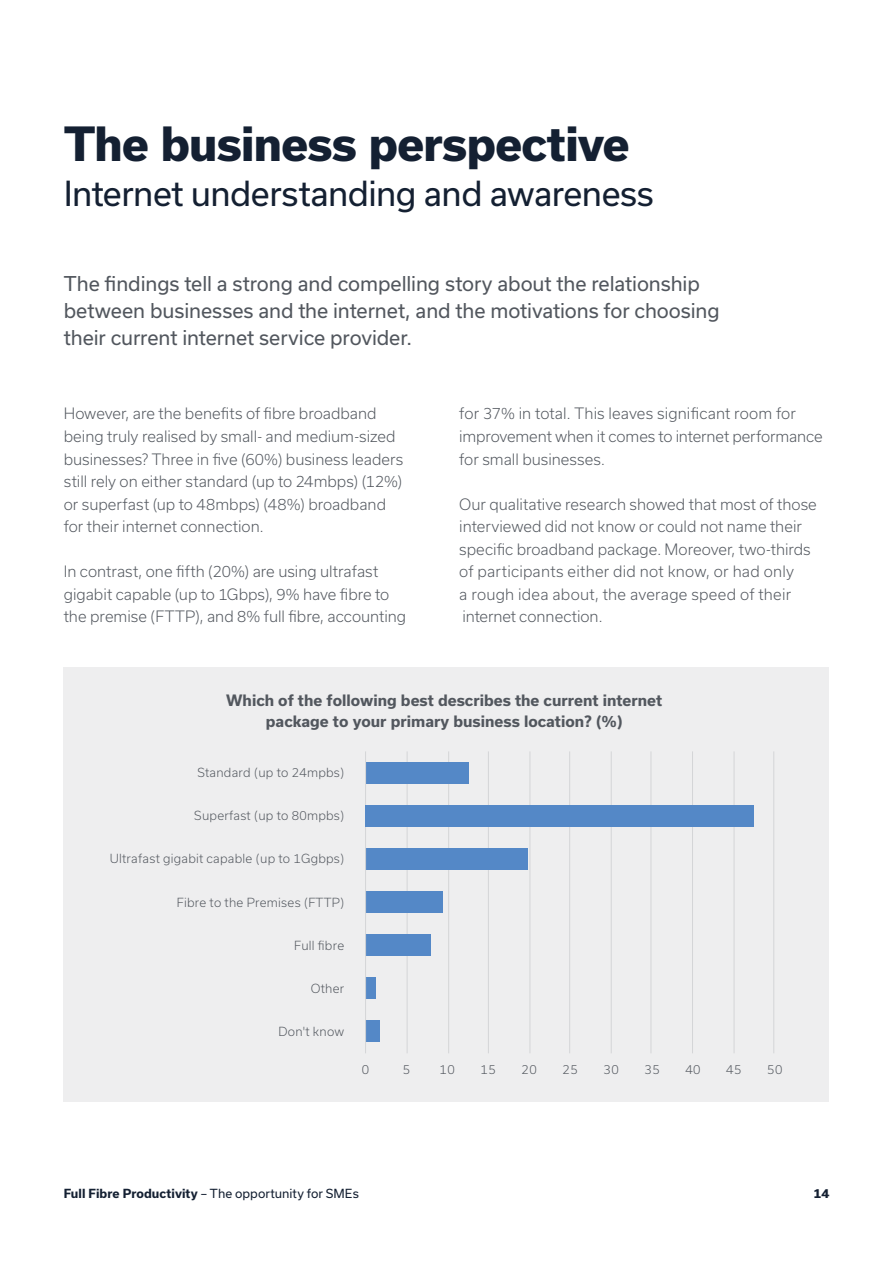
<style>
.page{position:relative;width:893px;height:1263px;background:#fff}
.page>*{position:absolute;margin:0;border:0;box-sizing:border-box;transform-origin:0 0}
.t1{font:800 45px "Usual";letter-spacing:-.015em;color:#142032}
.t2{font:33px "Usual";letter-spacing:-.015em;color:#142032}
.t3{font:19.5px/27px "Usual";letter-spacing:-.005em;color:#52575e}
.t4{font:300 15px/22.5px "Usual";color:#52575e}
.t5{font:700 15px/21px "Usual";color:#52575e;text-align:center}
.t6{font:300 12px "Usual";letter-spacing:.02em;color:#52575e}
.t7{font:12px "Usual";letter-spacing:.005em;color:#142032}
.t8{font:800 12px "Usual";color:#142032}
.s1{font-weight:700}
</style>
<div class="page">
<div style="left:64px;top:668px;width:765px;height:434px;background:#eeeeef"></div>
<hr style="left:407px;top:751px;width:1px;height:302px;background:#d4d5d7">
<hr style="left:448px;top:751px;width:1px;height:302px;background:#d4d5d7">
<hr style="left:488px;top:751px;width:1px;height:302px;background:#d4d5d7">
<hr style="left:530px;top:751px;width:1px;height:302px;background:#d4d5d7">
<hr style="left:569px;top:751px;width:1px;height:302px;background:#d4d5d7">
<hr style="left:611px;top:751px;width:1px;height:302px;background:#d4d5d7">
<hr style="left:651px;top:751px;width:1px;height:302px;background:#d4d5d7">
<hr style="left:692px;top:751px;width:1px;height:302px;background:#d4d5d7">
<hr style="left:734px;top:751px;width:1px;height:302px;background:#d4d5d7">
<hr style="left:773px;top:751px;width:1px;height:302px;background:#d4d5d7">
<div style="left:366px;top:1020px;width:14px;height:22px;background:#5488c7"></div>
<div style="left:366px;top:977px;width:10px;height:22px;background:#5488c7"></div>
<div style="left:366px;top:934px;width:65px;height:22px;background:#5488c7"></div>
<div style="left:366px;top:891px;width:77px;height:21px;background:#5488c7"></div>
<div style="left:366px;top:848px;width:162px;height:21px;background:#5488c7"></div>
<div style="left:366px;top:762px;width:102px;height:21px;background:#5488c7"></div>
<hr style="left:365px;top:751px;width:1px;height:302px;background:#d4d5d7">
<div style="left:366px;top:805px;width:388px;height:21px;background:#5488c7"></div>
<h1 class="t1" style="left:64px;top:118px;width:567px">The business perspective</h1>
<h2 class="t2" style="left:64px;top:175px;width:591px">Internet understanding and awareness</h2>
<h3 class="t3" style="left:64px;top:270px;width:657px">The findings tell a strong and compelling story about the relationship between businesses and the internet, and the motivations for choosing their current internet service provider.</h3>
<p class="t4" style="left:64px;top:403px;width:341px">However, are the benefits of fibre broadband being truly realised by small- and medium-sized businesses? Three in five (60%) business leaders still rely on either standard (up to 24mbps) (12%) or superfast (up to 48mbps) (48%) broadband for their internet connection.</p>
<p class="t4" style="left:64px;top:560px;width:344px">In contrast, one fifth (20%) are using ultrafast gigabit capable (up to 1Gbps), 9% have fibre to the premise (FTTP), and 8% full fibre, accounting</p>
<p class="t4" style="left:459px;top:403px;width:365px">for 37% in total. This leaves significant room for improvement when it comes to internet performance for small businesses.</p>
<p class="t4" style="left:459px;top:493px;width:359px">Our qualitative research showed that most of those interviewed did not know or could not name their specific broadband package. Moreover, two-thirds of participants either did not know, or had only<br>a rough idea about, the average speed of their internet connection.</p>
<p class="t5" style="left:226px;top:690px;width:438px">Which of the following best describes the current internet package to your primary business location? (%)</p>
<p class="t6" style="left:197px;top:765px;width:148px">Standard (up to 24mpbs)</p>
<p class="t6" style="left:194px;top:809px;width:152px">Superfast (up to 80mpbs)</p>
<p class="t6" style="left:110px;top:852px;width:236px">Ultrafast gigabit capable (up to 1Ggbps)</p>
<p class="t6" style="left:177px;top:895px;width:169px">Fibre to the Premises (FTTP)</p>
<p class="t6" style="left:294px;top:938px;width:52px">Full fibre</p>
<p class="t6" style="left:311px;top:981px;width:35px">Other</p>
<p class="t6" style="left:278px;top:1025px;width:67px">Don't know</p>
<p class="t6" style="left:362px;top:1063px;width:9px">0</p>
<p class="t6" style="left:403px;top:1063px;width:9px">5</p>
<p class="t6" style="left:440px;top:1063px;width:17px">10</p>
<p class="t6" style="left:481px;top:1063px;width:17px">15</p>
<p class="t6" style="left:522px;top:1063px;width:17px">20</p>
<p class="t6" style="left:562px;top:1063px;width:17px">25</p>
<p class="t6" style="left:603px;top:1063px;width:17px">30</p>
<p class="t6" style="left:644px;top:1063px;width:17px">35</p>
<p class="t6" style="left:685px;top:1063px;width:17px">40</p>
<p class="t6" style="left:726px;top:1063px;width:17px">45</p>
<p class="t6" style="left:767px;top:1063px;width:17px">50</p>
<p class="t7" style="left:64px;top:1186px;width:297px"><span class="s1">Full Fibre Productivity</span> – The opportunity for SMEs</p>
<p class="t8" style="left:813px;top:1186px;width:17px">14</p>
</div>
